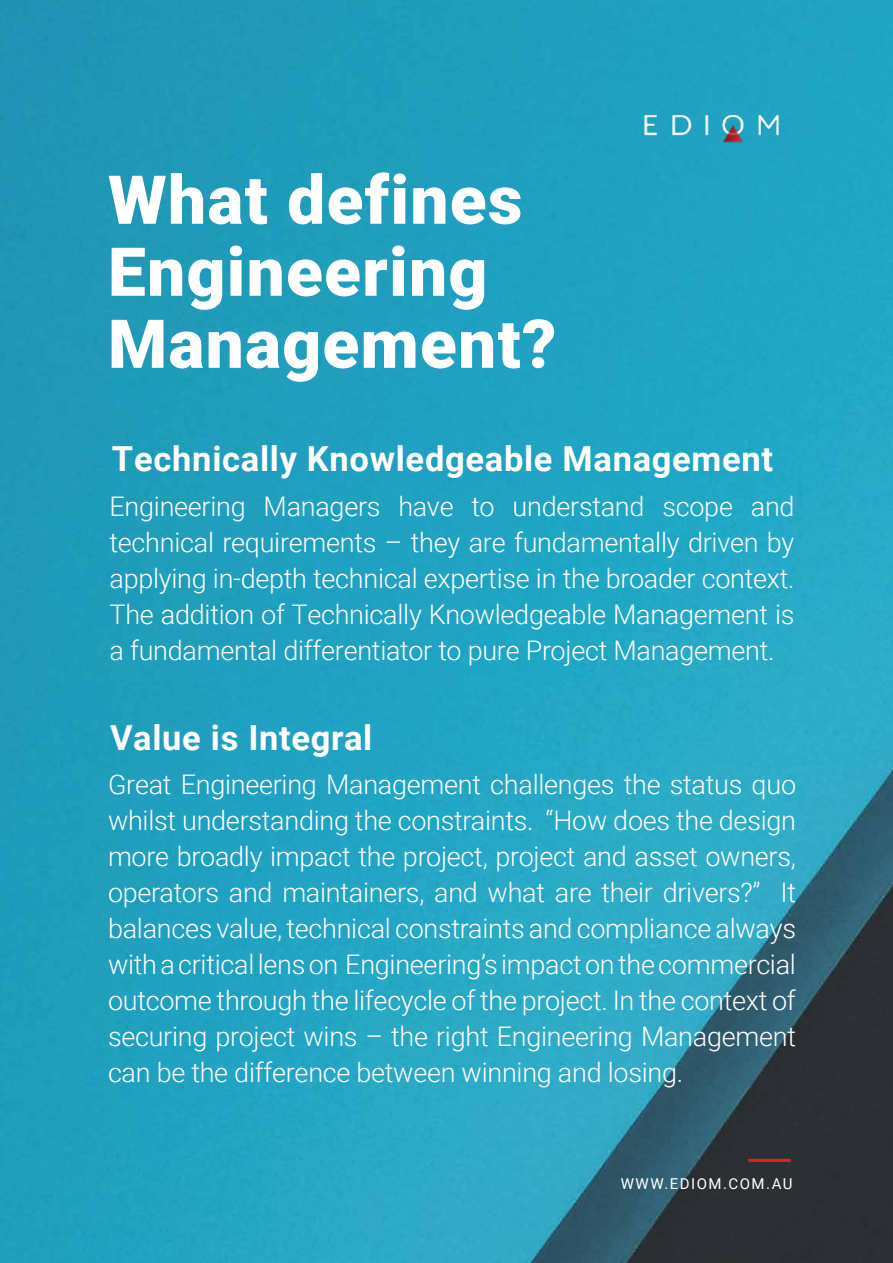
<style>
.page{position:relative;width:893px;height:1263px;background:#fff}
.page>*{position:absolute;margin:0;border:0;box-sizing:border-box;transform-origin:0 0}
.t1{font:900 67.5px/72px "Roboto";letter-spacing:.02em;color:#fff}
.t2{font:700 34.5px "Roboto";letter-spacing:.02em;color:#fff}
.t3{font:300 27px/36px "Roboto";letter-spacing:-.01em;color:#fff;text-align:justify}
.t4{font:15px "Roboto";letter-spacing:.1em;color:#fff}
</style>
<div class="page">
<img style="left:0;top:0;width:893px;height:1263px">
<hr style="left:748px;top:1159px;width:42px;height:3px;background:#e3231b">
<img style="left:638px;top:108px;width:147px;height:39px">
<h1 class="t1" style="left:108px;top:161px;width:450px">What defines<br>Engineering<br>Management?</h1>
<p class="t2" style="left:112px;top:435px;width:663px">Technically Knowledgeable Management</p>
<p class="t3" style="left:110px;top:487px;width:686px">Engineering Managers have to understand scope and technical requirements – they are fundamentally driven by applying in-depth technical expertise in the broader context.<br>The addition of Technically Knowledgeable Management is a fundamental differentiator to pure Project Management.</p>
<p class="t2" style="left:110px;top:713px;width:264px">Value is Integral</p>
<p class="t3" style="left:108px;top:766px;width:690px">Great Engineering Management challenges the status quo whilst understanding the constraints. “How does the design more broadly impact the project, project and asset owners, operators and maintainers, and what are their drivers?” It balances value, technical constraints and compliance always with a critical lens on Engineering’s impact on the commercial outcome through the lifecycle of the project. In the context of securing project wins – the right Engineering Management can be the difference between winning and losing.</p>
<p class="t4" style="left:621px;top:1173px;width:173px">WWW.EDIOM.COM.AU</p>
</div>
